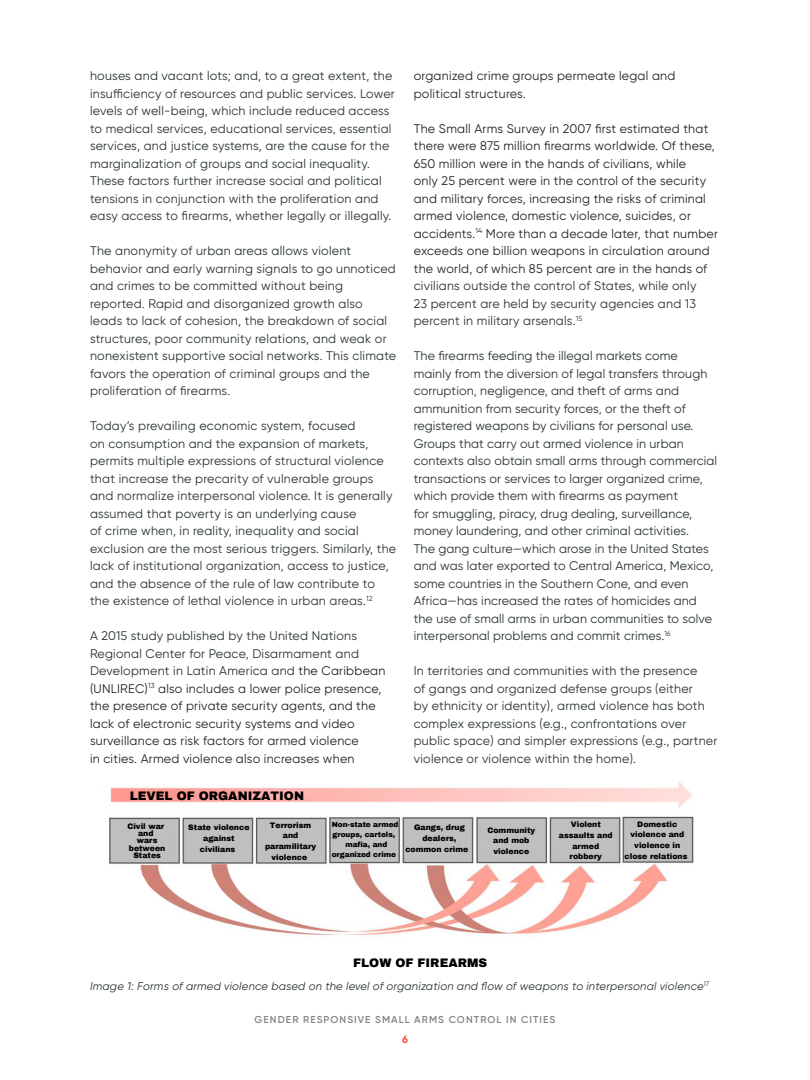
<style>
.page{position:relative;width:810px;height:1080px;background:#fff}
.page>*{position:absolute;margin:0;border:0;box-sizing:border-box;transform-origin:0 0}
.Copy{font:12.5px/17.5px "Gilroy";letter-spacing:.02em;color:#293234}
.Copy-2{font:12.5px/17.5px "Gilroy";letter-spacing:.02em;color:#222}
.t1{font:900 12.12px "Archivo";color:#000}
.Copy-3{font:italic 11.25px "Gilroy";letter-spacing:.02em;color:#293234}
.t2{font:700 10.62px "Gilroy";color:#ef4c38}
.t3{font:600 10px "Gilroy";letter-spacing:.11em;color:#808588}
.t4{font:900 7.75px/10.6px "Archivo";color:#000;text-align:center}
.t5{font:900 7.38px/10px "Archivo";color:#000;text-align:center}
.s1{color:#293234}
</style>
<div class="page">
<img style="left:109px;top:782px;width:585px;height:154px">
<p class="Copy" style="left:90px;top:67px;width:306px">houses and vacant lots; and, to a great extent, the insufficiency of resources and public services. Lower levels of well-being, which include reduced access to medical services, educational services, essential services, and justice systems, are the cause for the marginalization of groups and social inequality.<br>These factors further increase social and political tensions in conjunction with the proliferation and easy access to firearms, whether legally or illegally.</p>
<p class="Copy" style="left:90px;top:242px;width:308px">The anonymity of urban areas allows violent behavior and early warning signals to go unnoticed and crimes to be committed without being reported. Rapid and disorganized growth also leads to lack of cohesion, the breakdown of social structures, poor community relations, and weak or nonexistent supportive social networks. This climate favors the operation of criminal groups and the proliferation of firearms.</p>
<p class="Copy" style="left:90px;top:417px;width:308px">Today’s prevailing economic system, focused<br>on consumption and the expansion of markets, permits multiple expressions of structural violence that increase the precarity of vulnerable groups and normalize interpersonal violence. It is generally assumed that poverty is an underlying cause<br>of crime when, in reality, inequality and social exclusion are the most serious triggers. Similarly, the lack of institutional organization, access to justice, and the absence of the rule of law contribute to the existence of lethal violence in urban areas.<sup>12</sup></p>
<p class="Copy-2" style="left:90px;top:627px;width:297px"><span class="s1">A 2015 study published by the United Nations Regional Center for Peace, Disarmament and Development in Latin America and</span> the Caribbean (UNLIREC)<sup>13</sup> also includes a lower police presence, the presence of private security agents, and the lack of electronic security systems and video surveillance as risk factors for armed violence<br>in cities. Armed violence also increases when</p>
<p class="Copy-2" style="left:414px;top:67px;width:263px">organized crime groups permeate legal and political structures.</p>
<p class="Copy-2" style="left:414px;top:119px;width:306px">The Small Arms Survey in 2007 first estimated that there were 875 million firearms worldwide. Of these, 650 million were in the hands of civilians, while<br>only 25 percent were in the control of the security and military forces, increasing the risks of criminal armed violence, domestic violence, suicides, or accidents.<sup>14</sup> More than a decade later, that number exceeds one billion weapons in circulation around the world, of which 85 percent are in the hands of <span class="s1">civilians outside the control of States, while only<br>23 percent are held by security agencies and 13 percent in military arsenals.</span><sup>15</sup></p>
<p class="Copy" style="left:414px;top:347px;width:305px">The firearms feeding the illegal markets come mainly from the diversion of legal transfers through corruption, negligence, and theft of arms and ammunition from security forces, or the theft of registered weapons by civilians for personal use.<br>Groups that carry out armed violence in urban contexts also obtain small arms through commercial transactions or services to larger organized crime, which provide them with firearms as payment<br>for smuggling, piracy, drug dealing, surveillance, money laundering, and other criminal activities.<br>The gang culture—which arose in the United States and was later exported to Central America, Mexico, some countries in the Southern Cone, and even Africa—has increased the rates of homicides and the use of small arms in urban communities to solve interpersonal problems and commit crimes.<sup>16</sup></p>
<p class="Copy" style="left:414px;top:662px;width:305px">In territories and communities with the presence<br>of gangs and organized defense groups (either<br>by ethnicity or identity), armed violence has both complex expressions (e.g., confrontations over public space) and simpler expressions (e.g., partner violence or violence within the home).</p>
<p class="t1" style="left:130px;top:789px;width:176px">LEVEL OF ORGANIZATION</p>
<p class="t4" style="left:127px;top:822px;width:40px;line-height:7.4px">Civil war and wars between<br>States</p>
<p class="t4" style="left:188px;top:822px;width:63px">State violence against civilians</p>
<p class="t4" style="left:265px;top:820px;width:53px">Terrorism and paramilitary violence</p>
<p class="t5" style="left:332px;top:819px;width:68px">Non-state armed groups, cartels, mafia, and organized crime</p>
<p class="t4" style="left:414px;top:822px;width:52px">Gangs, drug</p>
<p class="t4" style="left:422px;top:833px;width:36px">dealers,</p>
<p class="t4" style="left:405px;top:844px;width:64px">common crime</p>
<p class="t4" style="left:487px;top:825px;width:49px">Community and mob violence</p>
<p class="t4" style="left:559px;top:819px;width:55px">Violent assaults and armed robbery</p>
<p class="t4" style="left:625px;top:819px;width:64px">Domestic violence and violence in close relations</p>
<p class="t1" style="left:353px;top:955px;width:136px">FLOW OF FIREARMS</p>
<p class="Copy-3" style="left:90px;top:979px;width:621px">Image 1: Forms of armed violence based on the level of organization and flow of weapons to interpersonal violence<sup>17</sup></p>
<p class="t3" style="left:255px;top:1013px;width:302px">GENDER RESPONSIVE SMALL ARMS CONTROL IN CITIES</p>
<p class="t2" style="left:402px;top:1032px;width:7px">6</p>
</div>
